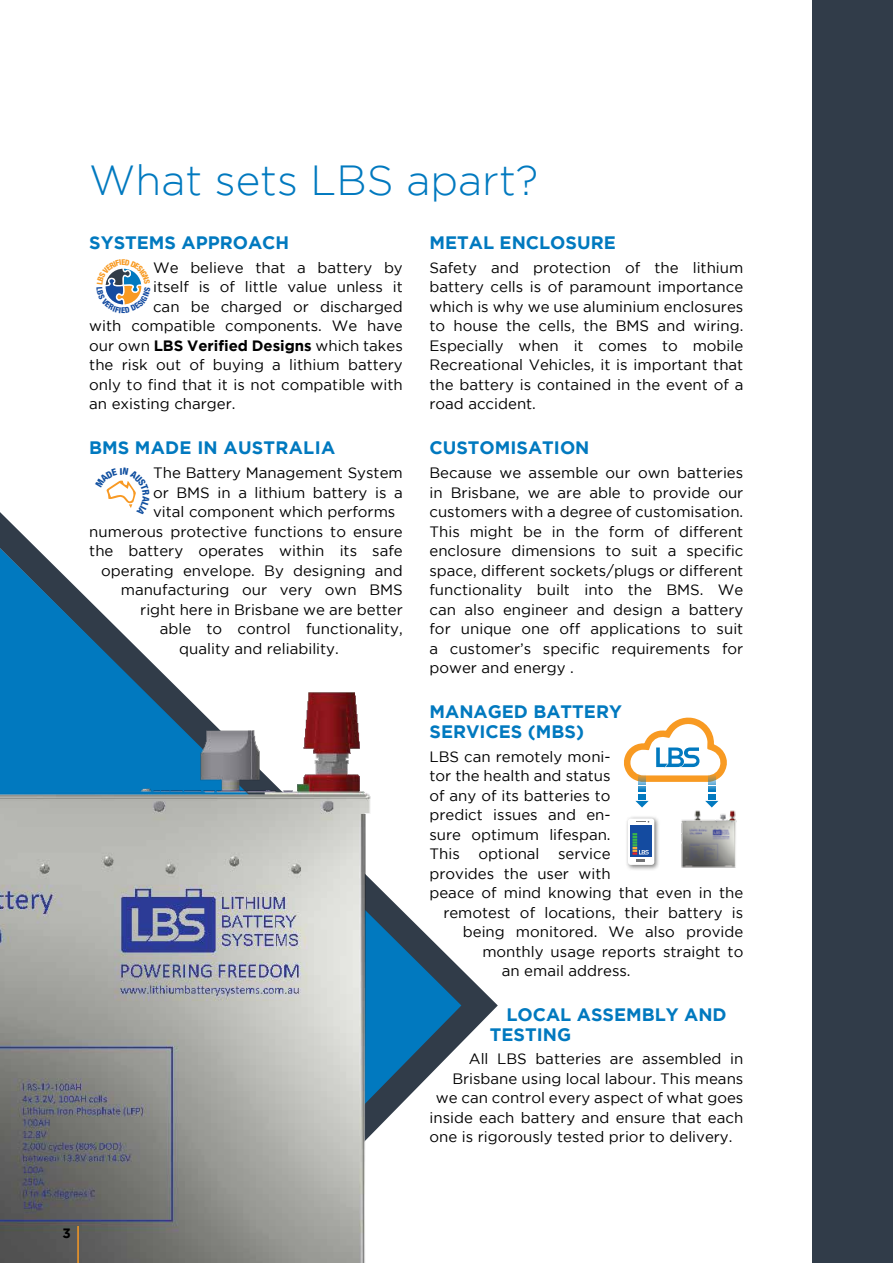
<style>
.page{position:relative;width:893px;height:1263px;background:#fff}
.page>*{position:absolute;margin:0;border:0;box-sizing:border-box;transform-origin:0 0}
.t1{font:300 42px "Gotham";color:#0179bf}
.t2{font:700 18px/19.5px "Gotham";color:#0179bf}
.t3{font:15px/19.5px "Gotham";color:#000;text-align:justify}
.t4{font:700 15px "Gotham";color:#000}
.t5{font:700 13.5px "Gotham";color:#000}
.s1{font-weight:400}
</style>
<div class="page">
<svg style="left:0;top:512px;width:498px;height:531px"></svg>
<svg style="left:0;top:548px;width:461px;height:554px"></svg>
<img style="left:0;top:642px;width:403px;height:621px">
<div style="left:812px;top:0;width:81px;height:1263px;background:#313c49"></div>
<div style="left:625px;top:815px;width:36px;height:56px;background:#000;opacity:.53"></div>
<div style="left:628px;top:818px;width:26px;height:47px;background:#fff;border-radius:3px"></div>
<svg style="left:636px;top:821px;width:13px;height:1px"></svg>
<div style="left:630px;top:825px;width:22px;height:32px;background:#144ba0"></div>
<svg style="left:632px;top:833px;width:17px;height:29px"></svg>
<img style="left:681px;top:810px;width:56px;height:58px">
<svg style="left:624px;top:717px;width:103px;height:90px"></svg>
<hr style="left:77px;top:1226px;width:2px;height:37px;background:#f89923">
<svg style="left:105px;top:268px;width:37px;height:37px"></svg>
<svg style="left:95px;top:480px;width:55px;height:36px"></svg>
<h1 class="t1" style="left:89px;top:158px;width:450px">What sets LBS apart?</h1>
<p class="t2" style="left:89px;top:233px;width:201px">SYSTEMS APPROACH</p>
<p class="t3" style="left:153px;top:258px;width:251px">We believe that a battery by</p>
<p class="t3" style="left:153px;top:277px;width:251px">itself is of little value unless it</p>
<p class="t3" style="left:153px;top:297px;width:251px">can be charged or discharged</p>
<p class="t3" style="left:89px;top:316px;width:315px">with compatible components. We have</p>
<p class="t4" style="left:89px;top:337px;width:315px"><span class="s1">our own</span> LBS Verified Designs <span class="s1">which takes</span></p>
<p class="t3" style="left:89px;top:355px;width:315px">the risk out of buying a lithium battery</p>
<p class="t3" style="left:89px;top:375px;width:315px">only to find that it is not compatible with</p>
<p class="t3" style="left:89px;top:394px;width:148px">an existing charger.</p>
<p class="t2" style="left:89px;top:438px;width:247px">BMS MADE IN AUSTRALIA</p>
<p class="t3" style="left:153px;top:463px;width:251px">The Battery Management System</p>
<p class="t3" style="left:153px;top:482px;width:251px">or BMS in a lithium battery is a</p>
<p class="t3" style="left:153px;top:502px;width:244px">vital component which performs</p>
<p class="t3" style="left:89px;top:521px;width:315px">numerous protective functions to ensure</p>
<p class="t3" style="left:89px;top:541px;width:315px">the battery operates within its safe</p>
<p class="t3" style="left:101px;top:560px;width:303px">operating envelope. By designing and</p>
<p class="t3" style="left:121px;top:580px;width:284px">manufacturing our very own BMS</p>
<p class="t3" style="left:140px;top:599px;width:264px">right here in Brisbane we are better</p>
<p class="t3" style="left:160px;top:619px;width:245px">able to control functionality,</p>
<p class="t3" style="left:179px;top:638px;width:161px">quality and reliability.</p>
<p class="t2" style="left:429px;top:233px;width:188px">METAL ENCLOSURE</p>
<p class="t3" style="left:429px;top:258px;width:315px">Safety and protection of the lithium battery cells is of paramount importance which is why we use aluminium enclosures to house the cells, the BMS and wiring.<br>Especially when it comes to mobile Recreational Vehicles, it is important that the battery is contained in the event of a road accident.</p>
<p class="t2" style="left:429px;top:438px;width:162px">CUSTOMISATION</p>
<p class="t3" style="left:429px;top:463px;width:315px">Because we assemble our own batteries in Brisbane, we are able to provide our customers with a degree of customisation.<br>This might be in the form of different enclosure dimensions to suit a specific space, different sockets/plugs or different functionality built into the BMS. We can also engineer and design a battery for unique one off applications to suit a customer’s specific requirements for power and energy .</p>
<p class="t2" style="left:429px;top:702px;width:194px">MANAGED BATTERY<br>SERVICES (MBS)</p>
<p class="t3" style="left:429px;top:746px;width:183px">LBS can remotely moni-</p>
<p class="t3" style="left:429px;top:766px;width:183px">tor the health and status</p>
<p class="t3" style="left:429px;top:785px;width:183px">of any of its batteries to</p>
<p class="t3" style="left:429px;top:805px;width:183px">predict issues and en-</p>
<p class="t3" style="left:429px;top:824px;width:183px">sure optimum lifespan.</p>
<p class="t3" style="left:429px;top:844px;width:183px">This optional service</p>
<p class="t3" style="left:429px;top:863px;width:183px">provides the user with</p>
<p class="t3" style="left:429px;top:883px;width:315px">peace of mind knowing that even in the</p>
<p class="t3" style="left:443px;top:902px;width:302px">remotest of locations, their battery is</p>
<p class="t3" style="left:463px;top:922px;width:282px">being monitored. We also provide</p>
<p class="t3" style="left:482px;top:941px;width:263px">monthly usage reports straight to</p>
<p class="t3" style="left:502px;top:961px;width:130px">an email address.</p>
<p class="t2" style="left:490px;top:1004px;width:238px;text-indent:17px">LOCAL ASSEMBLY AND<br>TESTING</p>
<p class="t3" style="left:469px;top:1049px;width:276px">All LBS batteries are assembled in</p>
<p class="t3" style="left:452px;top:1068px;width:293px">Brisbane using local labour. This means</p>
<p class="t3" style="left:436px;top:1088px;width:309px">we can control every aspect of what goes</p>
<p class="t3" style="left:429px;top:1107px;width:315px">inside each battery and ensure that each</p>
<p class="t3" style="left:429px;top:1127px;width:305px">one is rigorously tested prior to delivery.</p>
<p class="t5" style="left:63px;top:1225px;width:10px">3</p>
</div>
